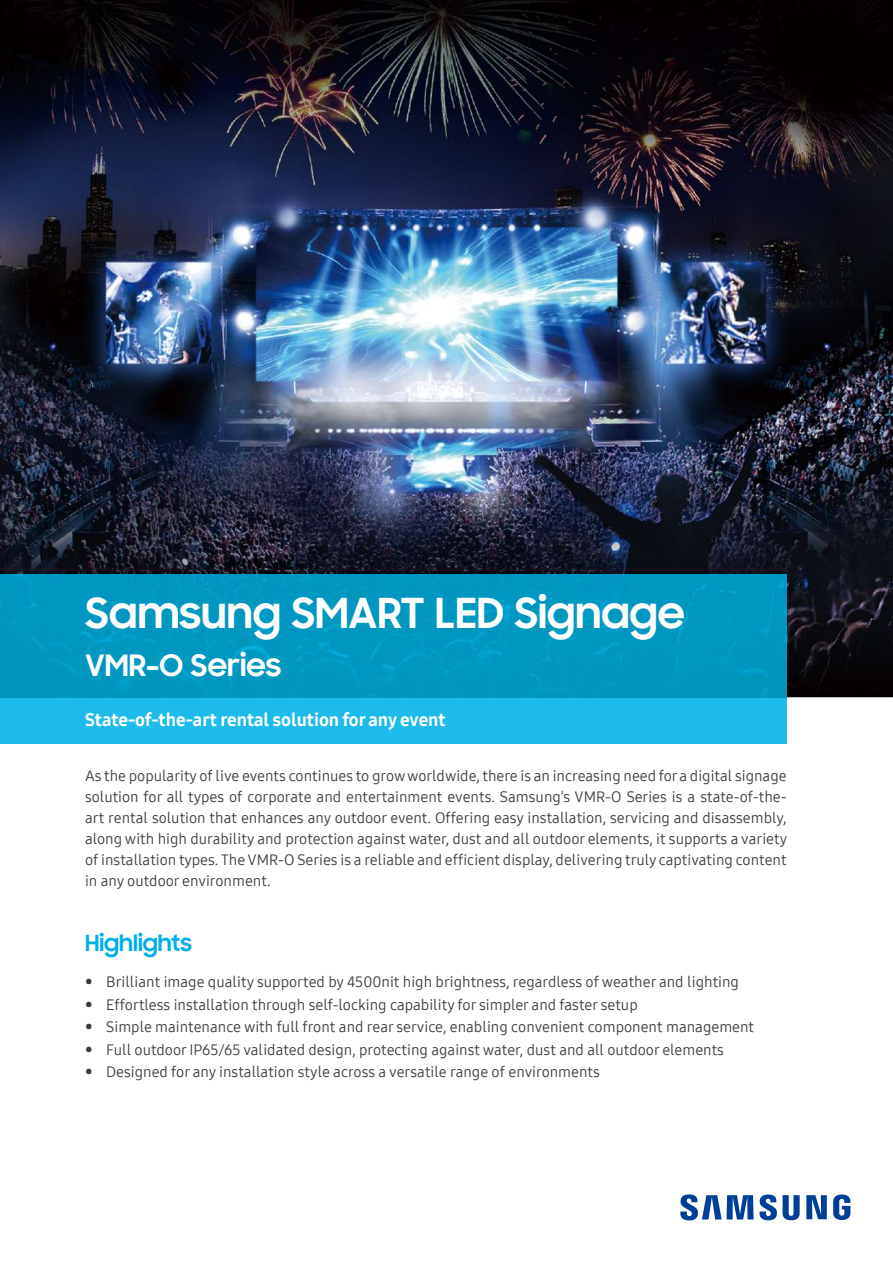
<style>
.page{position:relative;width:893px;height:1263px;background:#fff}
.page>*{position:absolute;margin:0;border:0;box-sizing:border-box;transform-origin:0 0}
.t1{font:700 42px "Samsung Sharp Sans";color:#fff}
.t2{font:700 30px "Samsung Sharp Sans";color:#fff}
.t3{font:700 22.5px "Samsung Sharp Sans";color:#00afe7}
.t4{font:18px "Samsung One 800";color:#fff}
.t5{font:15px/21px "Samsung One 400";color:#3e3a39;text-align:justify}
.s1{font-size:16.5px}
</style>
<div class="page">
<img style="left:0;top:0;width:893px;height:697px">
<svg style="left:680px;top:1194px;width:170px;height:26px"></svg>
<div style="left:0;top:697px;width:787px;height:47px;background:#1cbbeb"></div>
<div style="left:0;top:574px;width:787px;height:123px;background:#0097c0"></div>
<h1 class="t1" style="left:85px;top:582px;width:601px">Samsung SMART LED Signage</h1>
<h2 class="t2" style="left:85px;top:642px;width:198px">VMR-O Series</h2>
<p class="t4" style="left:85px;top:708px;width:362px">State-of-the-art rental solution for any event</p>
<p class="t5" style="left:85px;top:765px;width:704px">As the popularity of live events continues to grow worldwide, there is an increasing need for a digital signage solution for all types of corporate and entertainment events. Samsung’s VMR-O Series is a state-of-the&shy;art rental solution that enhances any outdoor event. Offering easy installation, servicing and disassembly, along with high durability and protection against water, dust and all outdoor elements, it supports a variety of installation types. The VMR-O Series is a reliable and efficient display, delivering truly captivating content in any outdoor environment.</p>
<h3 class="t3" style="left:85px;top:926px;width:109px">Highlights</h3>
<p class="t5" style="left:85px;top:971px;width:655px"><span class="s1">•</span> Brilliant image quality supported by 4500nit high brightness, regardless of weather and lighting</p>
<p class="t5" style="left:85px;top:994px;width:554px"><span class="s1">•</span> Effortless installation through self-locking capability for simpler and faster setup</p>
<p class="t5" style="left:85px;top:1016px;width:671px"><span class="s1">•</span> Simple maintenance with full front and rear service, enabling convenient component management</p>
<p class="t5" style="left:85px;top:1039px;width:640px"><span class="s1">•</span> Full outdoor IP65/65 validated design, protecting against water, dust and all outdoor elements</p>
<p class="t5" style="left:85px;top:1061px;width:516px"><span class="s1">•</span> Designed for any installation style across a versatile range of environments</p>
</div>
